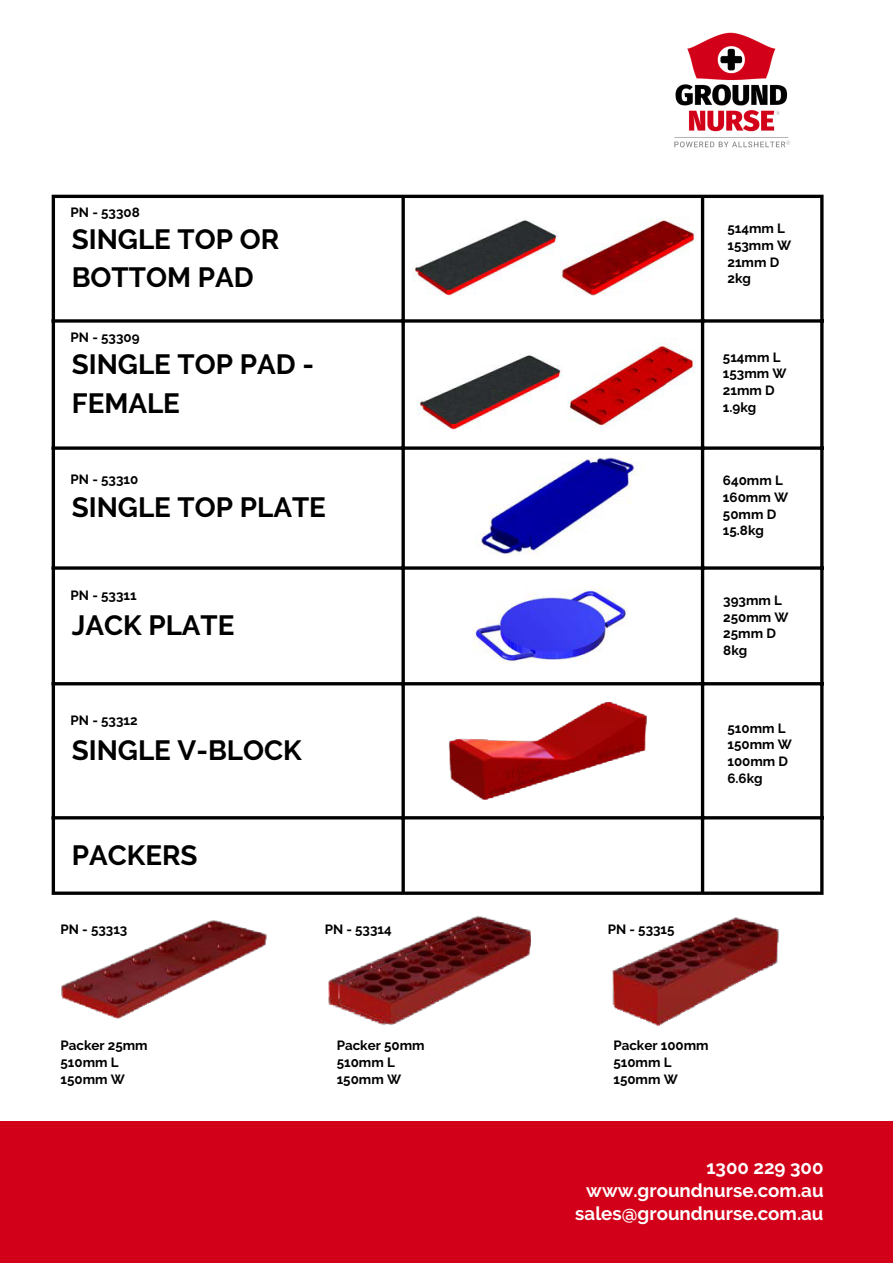
<style>
.page{position:relative;width:893px;height:1263px;background:#fff}
.page>*{position:absolute;margin:0;border:0;box-sizing:border-box;transform-origin:0 0}
.t1{font:700 27.75px/38.8px "Raleway";color:#000}
.t2{font:700 18.67px/23px "Raleway";color:#fff;text-align:right}
.t3{font:700 13.35px "Raleway";color:#000}
</style>
<div class="page">
<div style="left:0;top:1121px;width:893px;height:142px;background:#d20019"></div>
<img style="left:674px;top:32px;width:117px;height:116px">
<hr style="left:52px;top:198px;width:3px;height:693px;background:#000">
<svg style="left:401px;top:198px;width:4px;height:693px;background:#292929"></svg>
<hr style="left:701px;top:198px;width:3px;height:693px;background:#000">
<hr style="left:820px;top:198px;width:3px;height:693px;background:#000">
<hr style="left:52px;top:195px;width:771px;height:3px;background:#000">
<svg style="left:55px;top:319px;width:765px;height:4px;background:#292929"></svg>
<svg style="left:55px;top:446px;width:765px;height:4px;background:#292929"></svg>
<svg style="left:55px;top:566px;width:765px;height:4px;background:#292929"></svg>
<hr style="left:52px;top:682px;width:771px;height:3px;background:#000">
<hr style="left:52px;top:816px;width:771px;height:3px;background:#000">
<svg style="left:52px;top:891px;width:771px;height:4px;background:#292929"></svg>
<img style="left:413px;top:220px;width:145px;height:76px">
<img style="left:560px;top:219px;width:136px;height:77px">
<img style="left:568px;top:342px;width:127px;height:84px">
<img style="left:417px;top:355px;width:145px;height:75px">
<img style="left:475px;top:457px;width:163px;height:98px">
<img style="left:472px;top:588px;width:156px;height:75px">
<img style="left:448px;top:701px;width:199px;height:99px">
<img style="left:61px;top:920px;width:206px;height:99px">
<img style="left:328px;top:916px;width:163px;height:91px">
<img style="left:612px;top:917px;width:167px;height:109px">
<img style="left:335px;top:919px;width:196px;height:106px">
<p class="t3" style="left:71px;top:205px;width:71px">PN - 53308</p>
<p class="t1" style="left:72px;top:219px;width:209px">SINGLE TOP OR<br>BOTTOM PAD</p>
<p class="t3" style="left:71px;top:329px;width:70px">PN - 53309</p>
<p class="t1" style="left:72px;top:345px;width:244px">SINGLE TOP PAD -<br>FEMALE</p>
<p class="t3" style="left:71px;top:471px;width:69px">PN - 53310</p>
<p class="t1" style="left:72px;top:488px;width:256px">SINGLE TOP PLATE</p>
<h2 class="t3" style="left:71px;top:588px;width:68px">PN - 53311</h2>
<p class="t1" style="left:72px;top:606px;width:164px">JACK PLATE</p>
<p class="t3" style="left:71px;top:712px;width:68px">PN - 53312</p>
<p class="t1" style="left:72px;top:731px;width:231px">SINGLE V-BLOCK</p>
<p class="t1" style="left:72px;top:836px;width:127px">PACKERS</p>
<p class="t3" style="left:61px;top:922px;width:68px">PN - 53313</p>
<p class="t3" style="left:325px;top:922px;width:69px">PN - 53314</p>
<p class="t3" style="left:608px;top:922px;width:68px">PN - 53315</p>
<p class="t3" style="left:727px;top:221px;width:59px">514mm L</p>
<p class="t3" style="left:727px;top:237px;width:65px">153mm W</p>
<p class="t3" style="left:727px;top:254px;width:53px">21mm D</p>
<p class="t3" style="left:727px;top:271px;width:25px">2kg</p>
<p class="t3" style="left:723px;top:349px;width:59px">514mm L</p>
<p class="t3" style="left:723px;top:366px;width:65px">153mm W</p>
<p class="t3" style="left:723px;top:383px;width:53px">21mm D</p>
<p class="t3" style="left:723px;top:399px;width:35px">1.9kg</p>
<p class="t3" style="left:723px;top:473px;width:61px">640mm L</p>
<p class="t3" style="left:723px;top:489px;width:67px">160mm W</p>
<p class="t3" style="left:723px;top:506px;width:55px">50mm D</p>
<p class="t3" style="left:723px;top:523px;width:43px">15.8kg</p>
<p class="t3" style="left:723px;top:592px;width:60px">393mm L</p>
<p class="t3" style="left:723px;top:609px;width:67px">250mm W</p>
<p class="t3" style="left:723px;top:626px;width:54px">25mm D</p>
<p class="t3" style="left:723px;top:642px;width:26px">8kg</p>
<p class="t3" style="left:727px;top:720px;width:60px">510mm L</p>
<p class="t3" style="left:727px;top:737px;width:66px">150mm W</p>
<p class="t3" style="left:727px;top:753px;width:62px">100mm D</p>
<p class="t3" style="left:727px;top:770px;width:37px">6.6kg</p>
<p class="t3" style="left:61px;top:1038px;width:89px">Packer 25mm</p>
<p class="t3" style="left:61px;top:1054px;width:60px">510mm L</p>
<h2 class="t3" style="left:61px;top:1071px;width:66px">150mm W</h2>
<p class="t3" style="left:337px;top:1038px;width:89px">Packer 50mm</p>
<p class="t3" style="left:337px;top:1054px;width:60px">510mm L</p>
<p class="t3" style="left:337px;top:1071px;width:66px">150mm W</p>
<p class="t3" style="left:613px;top:1038px;width:97px">Packer 100mm</p>
<h2 class="t3" style="left:613px;top:1054px;width:60px">510mm L</h2>
<p class="t3" style="left:613px;top:1071px;width:66px">150mm W</p>
<p class="t2" style="left:575px;top:1156px;width:250px">1300 229 300 www.groundnurse.com.au sales@groundnurse.com.au</p>
</div>
